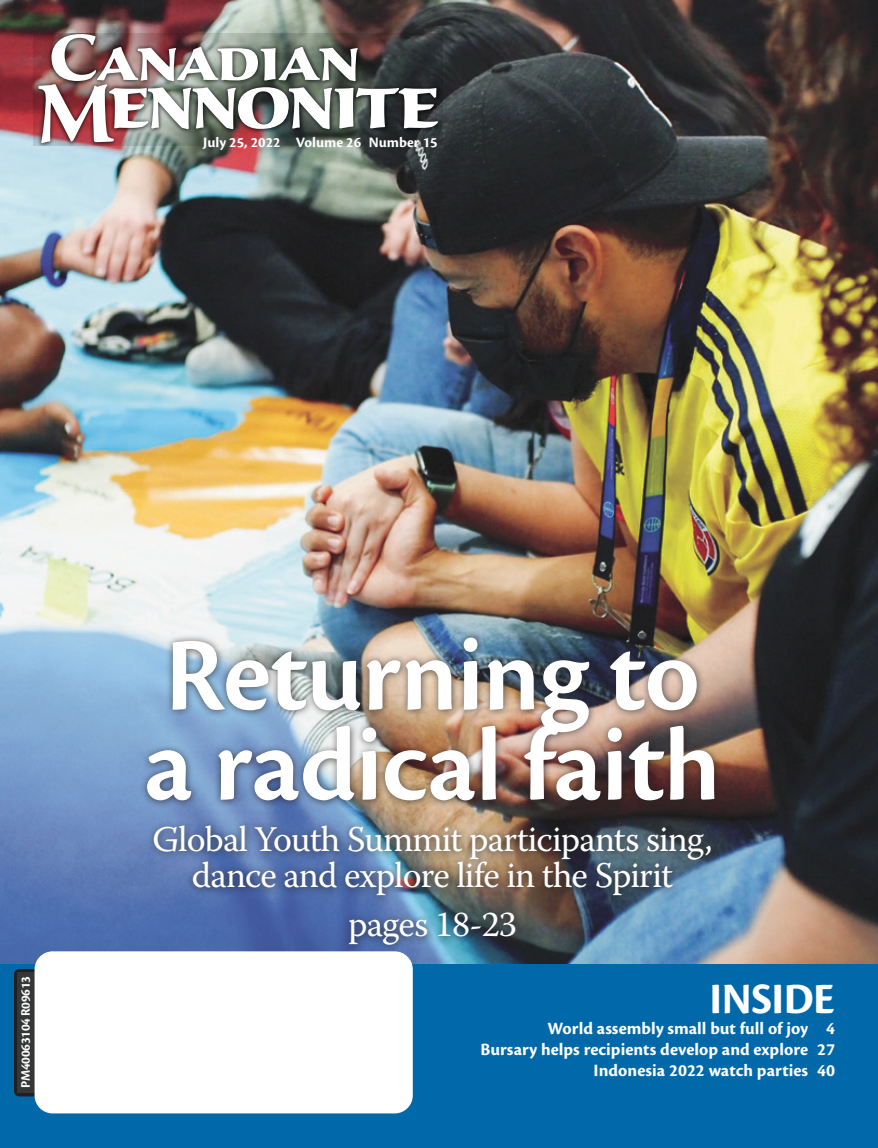
<style>
.page{position:relative;width:878px;height:1148px;background:#fff}
.page>*{position:absolute;margin:0;border:0;box-sizing:border-box;transform-origin:0 0}
.t1{font:600 108px/90px "Cronos Pro";letter-spacing:-.01em;color:#fff}
.t2{font:700 45px "Cronos Pro";letter-spacing:-.01em;color:#fff}
.t3{font:36px/36px "Warnock Pro";letter-spacing:-.025em;color:#fff;text-align:center}
.t4{font:700 18px/21px "Cronos Pro";color:#fff;text-align:right}
.t5{font:700 15px "Cronos Pro";color:#fff}
.t6{font:700 13.5px "Cronos Pro";letter-spacing:-.02em;color:#fff}
</style>
<div class="page">
<img style="left:0;top:0;width:878px;height:964px">
<svg style="left:34px;top:34px;width:409px;height:112px;background:#675354"></svg>
<img style="left:38px;top:34px;width:400px;height:109px">
<div style="left:140px;top:630px;width:583px;height:323px;background:#231f20;opacity:.75"></div>
<div style="left:0;top:964px;width:878px;height:184px;background:#0169aa"></div>
<div style="left:14px;top:969px;width:36px;height:127px;background:#231f20;border-radius:5px"></div>
<div style="left:17px;top:972px;width:19px;height:121px;background:#343736"></div>
<div style="left:35px;top:951px;width:378px;height:162px;background:#fff;border-radius:18px"></div>
<p class="t5" style="left:203px;top:134px;width:236px">July 25, 2022 Volume 26 Number 15</p>
<p class="t6" style="left:18px;top:1088px;width:113px;rotate:-90deg">PM40063104 R09613</p>
<h1 class="t1" style="left:144px;top:631px;width:578px">Returning to a radical faith</h1>
<h3 class="t3" style="left:152px;top:820px;width:561px">Global Youth Summit participants sing, dance and explore life in the Spirit</h3>
<h3 class="t3" style="left:348px;top:906px;width:170px">pages 18-23</h3>
<h2 class="t2" style="left:709px;top:972px;width:127px">INSIDE</h2>
<p class="t4" style="left:480px;top:1017px;width:356px">World assembly small but full of joy 4<br>Bursary helps recipients develop and explore 27<br>Indonesia 2022 watch parties 40</p>
</div>
